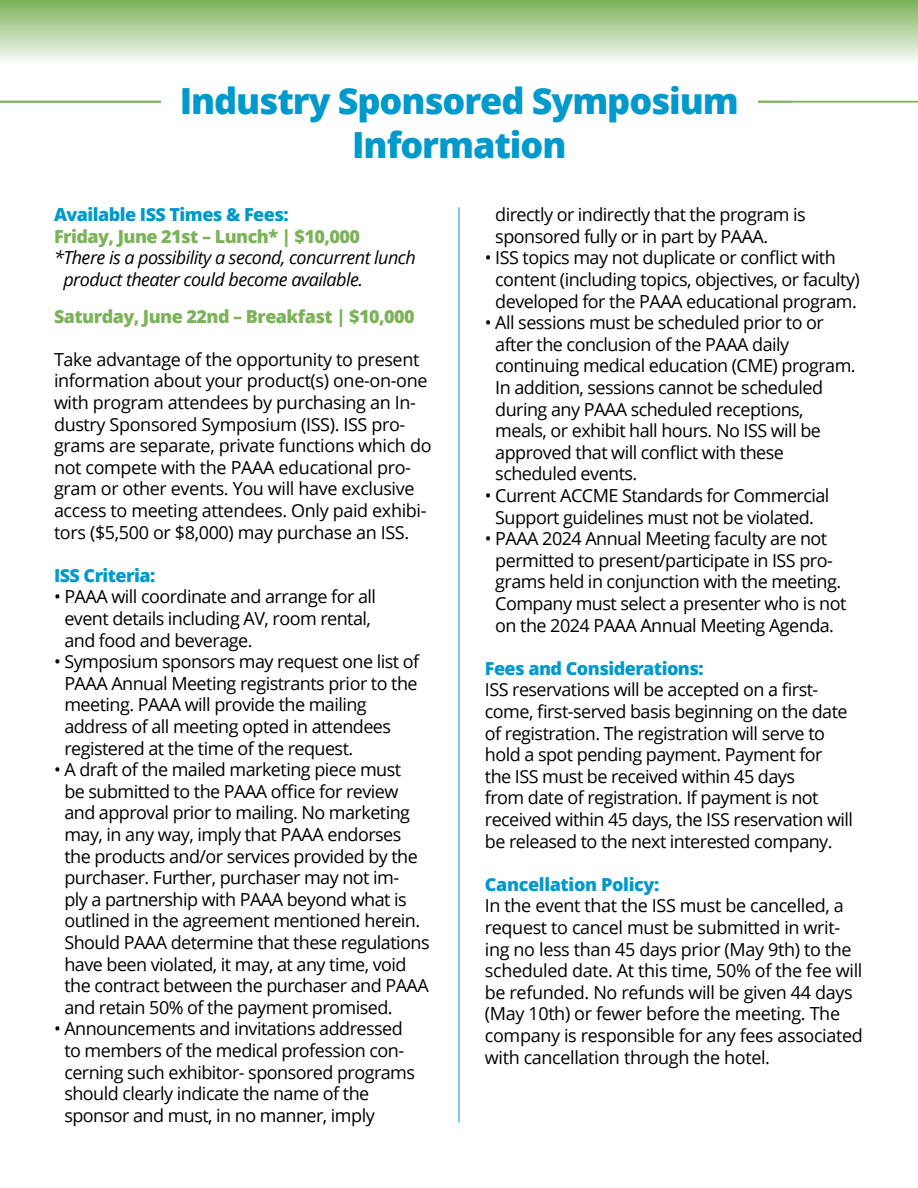
<style>
.page{position:relative;width:918px;height:1188px;background:#fff}
.page>*{position:absolute;margin:0;border:0;box-sizing:border-box;transform-origin:0 0}
.t1{font:800 36px/43.2px "Open Sans";letter-spacing:-.03em;color:#09c;text-align:center}
.t2{font:18px/21.6px "Open Sans";letter-spacing:-.03em;color:#000}
.t3{font:italic 18px/21.6px "Open Sans";letter-spacing:-.03em;color:#000}
.t4{font:800 18px "Open Sans";letter-spacing:-.03em;color:#09c}
.t5{font:800 18px "Open Sans";letter-spacing:-.03em;color:#7cb25a}
</style>
<div class="page">
<div style="left:0;top:0;width:918px;height:65px;background:linear-gradient(to bottom,#7bb159,#fcfdfb)"></div>
<hr style="left:0;top:101px;width:918px;height:2px;background:#7cb25a">
<div style="left:161px;top:87px;width:596px;height:102px;background:#fff"></div>
<hr style="left:459px;top:207px;width:1px;height:916px;background:#09c">
<h1 class="t1" style="left:180px;top:78px;width:561px">Industry Sponsored Symposium<br>Information</h1>
<p class="t4" style="left:54px;top:201px;width:236px">Available ISS Times &amp; Fees:</p>
<p class="t5" style="left:54px;top:223px;width:308px">Friday, June 21st – Lunch* | $10,000</p>
<p class="t3" style="left:63px;top:247px;width:354px;text-indent:-9px">*There is a possibility a second, concurrent lunch product theater could become available.</p>
<p class="t5" style="left:54px;top:302px;width:362px">Saturday, June 22nd – Breakfast | $10,000</p>
<p class="t2" style="left:54px;top:348px;width:379px">Take advantage of the opportunity to present information about your product(s) one-on-one with program attendees by purchasing an In&shy;dustry Sponsored Symposium (ISS). ISS pro&shy;grams are separate, private functions which do not compete with the PAAA educational pro&shy;gram or other events. You will have exclusive access to meeting attendees. Only paid exhibi&shy;tors ($5,500 or $8,000) may purchase an ISS.</p>
<p class="t4" style="left:54px;top:561px;width:103px">ISS Criteria:</p>
<p class="t2" style="left:64px;top:586px;width:313px;text-indent:-10px">• PAAA will coordinate and arrange for all event details including AV, room rental, and food and beverage.</p>
<p class="t2" style="left:64px;top:650px;width:356px;text-indent:-10px">• Symposium sponsors may request one list of PAAA Annual Meeting registrants prior to the meeting. PAAA will provide the mailing address of all meeting opted in attendees registered at the time of the request.</p>
<p class="t2" style="left:64px;top:758px;width:367px;text-indent:-10px">• A draft of the mailed marketing piece must<br>be submitted to the PAAA office for review and approval prior to mailing. No marketing may, in any way, imply that PAAA endorses the products and/or services provided by the purchaser. Further, purchaser may not im-<br>ply a partnership with PAAA beyond what is outlined in the agreement mentioned herein.<br>Should PAAA determine that these regulations have been violated, it may, at any time, void the contract between the purchaser and PAAA and retain 50% of the payment promised.</p>
<p class="t2" style="left:64px;top:1018px;width:352px;text-indent:-10px">• Announcements and invitations addressed to members of the medical profession con&shy;cerning such exhibitor- sponsored programs should clearly indicate the name of the sponsor and must, in no manner, imply</p>
<p class="t2" style="left:495px;top:203px;width:312px">directly or indirectly that the program is sponsored fully or in part by PAAA.</p>
<p class="t2" style="left:495px;top:247px;width:366px;text-indent:-10px">• ISS topics may not duplicate or conflict with content (including topics, objectives, or faculty) developed for the PAAA educational program.</p>
<p class="t2" style="left:495px;top:311px;width:362px;text-indent:-10px">• All sessions must be scheduled prior to or after the conclusion of the PAAA daily continuing medical education (CME) program.<br>In addition, sessions cannot be scheduled during any PAAA scheduled receptions, meals, or exhibit hall hours. No ISS will be approved that will conflict with these scheduled events.</p>
<p class="t2" style="left:485px;top:484px;width:346px;text-align:center">• Current ACCME Standards for Commercial<br>Support guidelines must not be violated.</p>
<p class="t2" style="left:495px;top:527px;width:353px;text-indent:-10px">• PAAA 2024 Annual Meeting faculty are not permitted to present/participate in ISS pro&shy;grams held in conjunction with the meeting.<br>Company must select a presenter who is not on the 2024 PAAA Annual Meeting Agenda.</p>
<p class="t4" style="left:485px;top:655px;width:220px">Fees and Considerations:</p>
<p class="t2" style="left:485px;top:679px;width:370px">ISS reservations will be accepted on a first&shy;come, first-served basis beginning on the date of registration. The registration will serve to hold a spot pending payment. Payment for the ISS must be received within 45 days<br>from date of registration. If payment is not received within 45 days, the ISS reservation will be released to the next interested company.</p>
<p class="t4" style="left:485px;top:871px;width:176px">Cancellation Policy:</p>
<p class="t2" style="left:485px;top:895px;width:380px">In the event that the ISS must be cancelled, a request to cancel must be submitted in writ&shy;ing no less than 45 days prior (May 9th) to the scheduled date. At this time, 50% of the fee will be refunded. No refunds will be given 44 days (May 10th) or fewer before the meeting. The company is responsible for any fees associated with cancellation through the hotel.</p>
</div>
